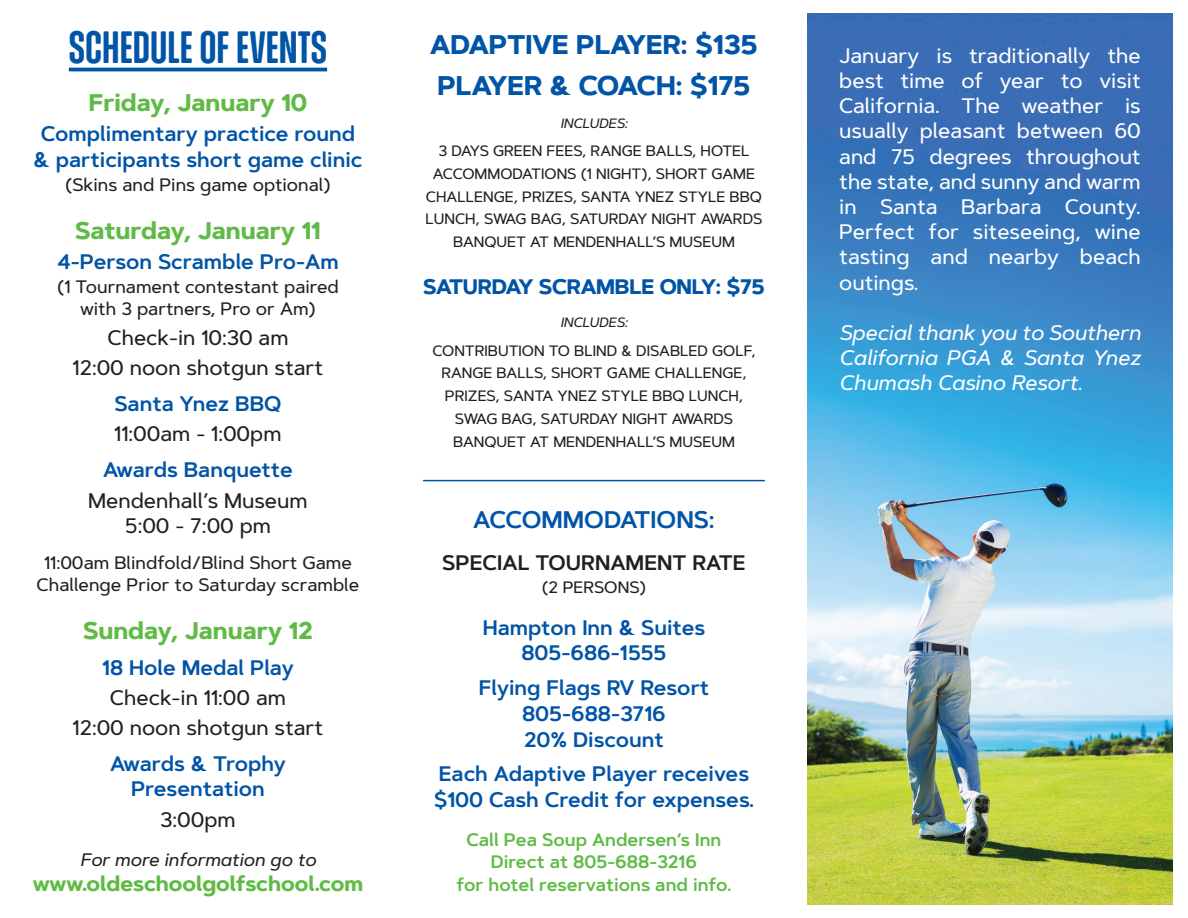
<style>
.page{position:relative;width:1188px;height:918px;background:#fff}
.page>*{position:absolute;margin:0;border:0;box-sizing:border-box;transform-origin:0 0}
.t1{font:600 45px "Zuume Soft";color:#0154a6}
.t2{font:700 27px/40.8px "Artegra Sans";color:#0154a6}
.t3{font:700 24px "Artegra Sans";color:#60bb46}
.t4{font:600 24px "Artegra Sans";color:#0154a6}
.t5{font:600 21px/25.8px "Artegra Sans";color:#0154a6;text-align:center}
.t6{font:500 21px/25.2px "Artegra Sans";color:#fff;text-align:justify}
.t7{font:500 21px/30.2px "Artegra Sans";color:#231f20;text-align:center}
.t8{font:italic 500 21px/25.2px "Artegra Sans";color:#fff;text-align:justify}
.t9{font:700 21px "Artegra Sans";color:#60bb46}
.t10{font:700 21px "Artegra Sans";letter-spacing:-.01em;color:#0154a6}
.t11{font:600 21px "Artegra Sans";color:#231f20}
.t12{font:500 18px/21.8px "Artegra Sans";color:#231f20;text-align:center}
.t13{font:600 18px/22.8px "Artegra Sans";color:#60bb46;text-align:center}
.t14{font:italic 500 18px "Artegra Sans";color:#231f20}
.t15{font:500 16.5px "Artegra Sans";color:#231f20}
.t16{font:500 15px/22.8px "Artegra Sans";color:#231f20;text-align:center}
.t17{font:italic 500 13.5px "Artegra Sans";color:#231f20}
</style>
<div class="page">
<img style="left:808px;top:14px;width:364px;height:890px">
<hr style="left:69px;top:68px;width:258px;height:3px;background:#0154a6">
<hr style="left:423px;top:480px;width:342px;height:1px;background:#0154a6">
<h1 class="t1" style="left:69px;top:24px;width:260px">SCHEDULE OF EVENTS</h1>
<h3 class="t3" style="left:89px;top:85px;width:220px">Friday, January 10</h3>
<h3 class="t5" style="left:33px;top:121px;width:331px;line-height:25.3px">Complimentary practice round &amp; participants short game clinic</h3>
<p class="t12" style="left:65px;top:174px;width:267px">(Skins and Pins game optional)</p>
<h3 class="t3" style="left:75px;top:213px;width:247px">Saturday, January 11</h3>
<h3 class="t5" style="left:57px;top:249px;width:283px">4-Person Scramble Pro-Am</h3>
<p class="t12" style="left:57px;top:276px;width:283px">(1 Tournament contestant paired with 3 partners, Pro or Am)</p>
<h3 class="t7" style="left:73px;top:322px;width:252px">Check-in 10:30 am<br>12:00 noon shotgun start</h3>
<h3 class="t5" style="left:114px;top:391px;width:169px">Santa Ynez BBQ</h3>
<h3 class="t7" style="left:114px;top:419px;width:169px">11:00am - 1:00pm</h3>
<h3 class="t5" style="left:103px;top:457px;width:191px">Awards Banquette</h3>
<h3 class="t7" style="left:88px;top:487px;width:221px;line-height:25.3px">Mendenhall’s Museum<br>5:00 - 7:00 pm</h3>
<p class="t12" style="left:37px;top:552px;width:324px">11:00am Blindfold/Blind Short Game<br>Challenge Prior to Saturday scramble</p>
<h3 class="t3" style="left:83px;top:613px;width:231px">Sunday, January 12</h3>
<h3 class="t5" style="left:102px;top:655px;width:193px">18 Hole Medal Play</h3>
<h3 class="t7" style="left:73px;top:682px;width:252px">Check-in 11:00 am<br>12:00 noon shotgun start</h3>
<h3 class="t5" style="left:110px;top:751px;width:177px;line-height:25.3px">Awards &amp; Trophy<br>Presentation</h3>
<h3 class="t7" style="left:160px;top:804px;width:77px">3:00pm</h3>
<p class="t14" style="left:80px;top:847px;width:238px">For more information go to</p>
<h3 class="t9" style="left:33px;top:868px;width:332px">www.oldeschoolgolfschool.com</h3>
<h2 class="t2" style="left:430px;top:25px;width:329px">ADAPTIVE PLAYER: $135<br>PLAYER &amp; COACH: $175</h2>
<p class="t17" style="left:560px;top:113px;width:69px">INCLUDES:</p>
<p class="t16" style="left:426px;top:140px;width:338px">3 DAYS GREEN FEES, RANGE BALLS, HOTEL ACCOMMODATIONS (1 NIGHT), SHORT GAME CHALLENGE, PRIZES, SANTA YNEZ STYLE BBQ LUNCH, SWAG BAG, SATURDAY NIGHT AWARDS BANQUET AT MENDENHALL’S MUSEUM</p>
<h3 class="t10" style="left:423px;top:271px;width:343px">SATURDAY SCRAMBLE ONLY: $75</h3>
<p class="t17" style="left:560px;top:313px;width:69px">INCLUDES:</p>
<p class="t16" style="left:432px;top:339px;width:325px">CONTRIBUTION TO BLIND &amp; DISABLED GOLF, RANGE BALLS, SHORT GAME CHALLENGE, PRIZES, SANTA YNEZ STYLE BBQ LUNCH, SWAG BAG, SATURDAY NIGHT AWARDS BANQUET AT MENDENHALL’S MUSEUM</p>
<h3 class="t4" style="left:473px;top:502px;width:243px">ACCOMMODATIONS:</h3>
<h3 class="t11" style="left:442px;top:547px;width:305px">SPECIAL TOURNAMENT RATE</h3>
<p class="t15" style="left:542px;top:576px;width:106px">(2 PERSONS)</p>
<h3 class="t5" style="left:483px;top:615px;width:224px">Hampton Inn &amp; Suites<br>805-686-1555</h3>
<h3 class="t5" style="left:479px;top:675px;width:232px">Flying Flags RV Resort<br>805-688-3716<br>20% Discount</h3>
<h3 class="t5" style="left:434px;top:761px;width:322px;text-align:left">Each Adaptive Player receives $100 Cash Credit for expenses.</h3>
<p class="t13" style="left:457px;top:828px;width:276px">Call Pea Soup Andersen’s Inn<br>Direct at 805-688-3216<br>for hotel reservations and info.</p>
<p class="t6" style="left:839px;top:43px;width:303px">January is traditionally the best time of year to visit California. The weather is usually pleasant between 60 and 75 degrees throughout the state, and sunny and warm in Santa Barbara County.<br>Perfect for siteseeing, wine tasting and nearby beach outings.</p>
<h3 class="t8" style="left:839px;top:320px;width:303px">Special thank you to Southern California PGA &amp; Santa Ynez Chumash Casino Resort.</h3>
</div>
